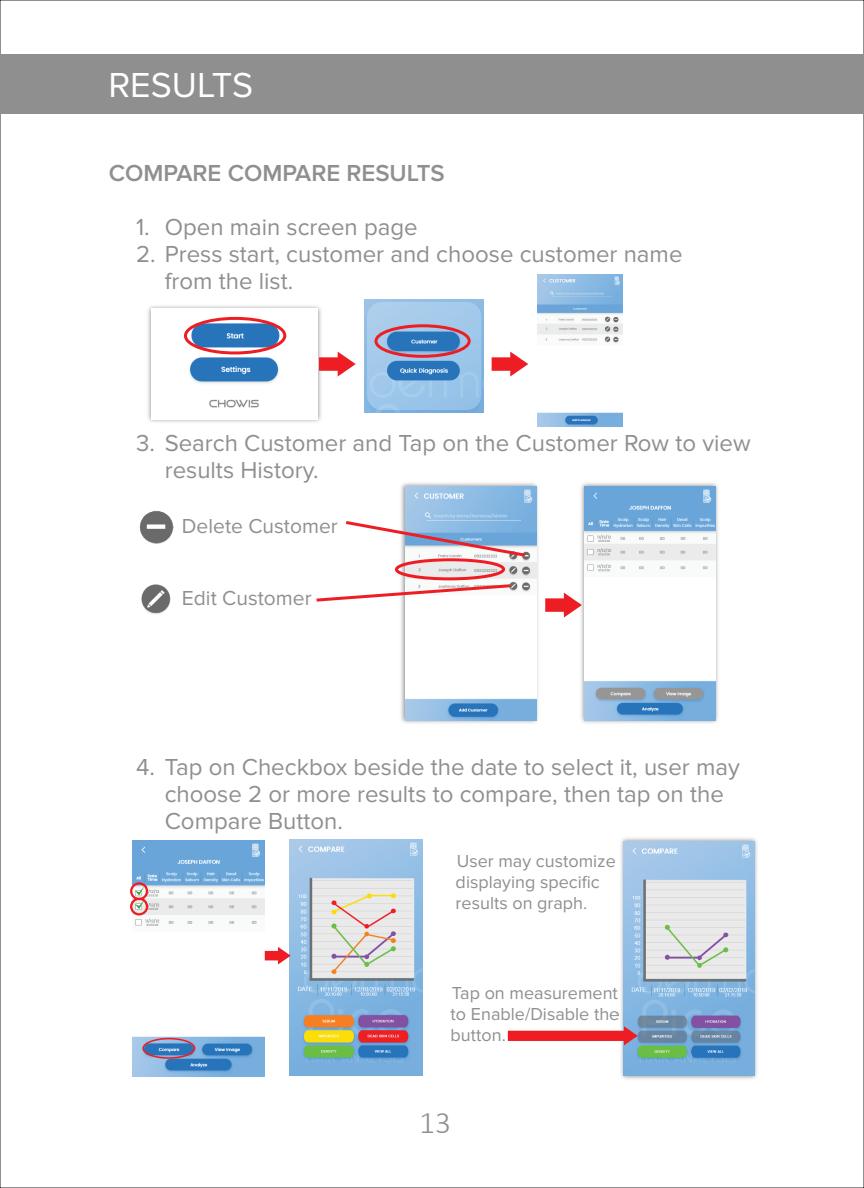
<style>
.page{position:relative;width:864px;height:1188px;background:#fff}
.page>*{position:absolute;margin:0;border:0;box-sizing:border-box;transform-origin:0 0}
.t1{font:36px "Proxima Nova";color:#fff}
.t2{font:300 31.5px "Calibri";color:#8f8f8f}
.t3{font:24px/27px "Proxima Nova";color:#8f8f8f}
.t4{font:600 24px "Proxima Nova";color:#8f8f8f}
.t5{font:21px "Proxima Nova";color:#8f8f8f}
.t6{font:18px/21px "Proxima Nova";color:#8f8f8f}
</style>
<div class="page">
<div style="left:0;top:54px;width:864px;height:60px;background:#8f8f8f"></div>
<img style="left:398px;top:483px;width:140px;height:240px">
<img style="left:405px;top:487px;width:131px;height:233px">
<img style="left:581px;top:483px;width:137px;height:240px">
<img style="left:585px;top:487px;width:131px;height:233px">
<img style="left:621px;top:838px;width:136px;height:241px">
<img style="left:624px;top:842px;width:131px;height:233px">
<img style="left:537px;top:274px;width:86px;height:153px">
<img style="left:148px;top:306px;width:173px;height:116px">
<img style="left:152px;top:309px;width:166px;height:110px">
<img style="left:365px;top:299px;width:118px;height:113px">
<svg style="left:319px;top:352px;width:37px;height:25px"></svg>
<svg style="left:492px;top:352px;width:36px;height:25px"></svg>
<svg style="left:545px;top:593px;width:37px;height:25px"></svg>
<svg style="left:508px;top:1026px;width:130px;height:19px"></svg>
<div style="left:184px;top:317px;width:102px;height:38px;border:3px solid #ee1d23;border-radius:50%"></div>
<div style="left:374px;top:324px;width:97px;height:34px;border:3px solid #ee1d23;border-radius:50%"></div>
<div style="left:395px;top:558px;width:110px;height:22px;border:3px solid #ee1d23;border-radius:50%"></div>
<img style="left:289px;top:839px;width:133px;height:237px">
<img style="left:132px;top:841px;width:133px;height:236px">
<div style="left:130px;top:882px;width:18px;height:18px;border:2px solid #ee1d23;border-radius:50%"></div>
<div style="left:130px;top:898px;width:18px;height:18px;border:2px solid #ee1d23;border-radius:50%"></div>
<div style="left:142px;top:1038px;width:53px;height:21px;border:2px solid #ee1d23;border-radius:50%"></div>
<svg style="left:265px;top:947px;width:26px;height:18px"></svg>
<img style="left:139px;top:510px;width:34px;height:34px">
<img style="left:141px;top:585px;width:30px;height:29px">
<svg style="left:346px;top:519px;width:182px;height:40px"></svg>
<svg style="left:316px;top:583px;width:197px;height:20px"></svg>
<p class="t1" style="left:108px;top:65px;width:146px">RESULTS</p>
<p class="t4" style="left:109px;top:159px;width:338px">COMPARE COMPARE RESULTS</p>
<p class="t3" style="left:136px;top:214px;width:283px">1. Open main screen page</p>
<p class="t3" style="left:165px;top:241px;width:519px;text-indent:-29px">2. Press start, customer and choose customer name from the list.</p>
<p class="t3" style="left:165px;top:430px;width:587px;text-indent:-29px">3. Search Customer and Tap on the Customer Row to view results History.</p>
<p class="t5" style="left:182px;top:514px;width:157px">Delete Customer</p>
<p class="t5" style="left:182px;top:586px;width:131px">Edit Customer</p>
<p class="t3" style="left:165px;top:754px;width:577px;text-indent:-29px">4. Tap on Checkbox beside the date to select it, user may choose 2 or more results to compare, then tap on the<br>Compare Button.</p>
<p class="t6" style="left:456px;top:851px;width:162px">User may customize displaying specific results on graph.</p>
<p class="t6" style="left:451px;top:983px;width:170px;text-align:justify">Tap on measurement to Enable/Disable the button.</p>
<p class="t2" style="left:419px;top:1103px;width:33px">13</p>
</div>
